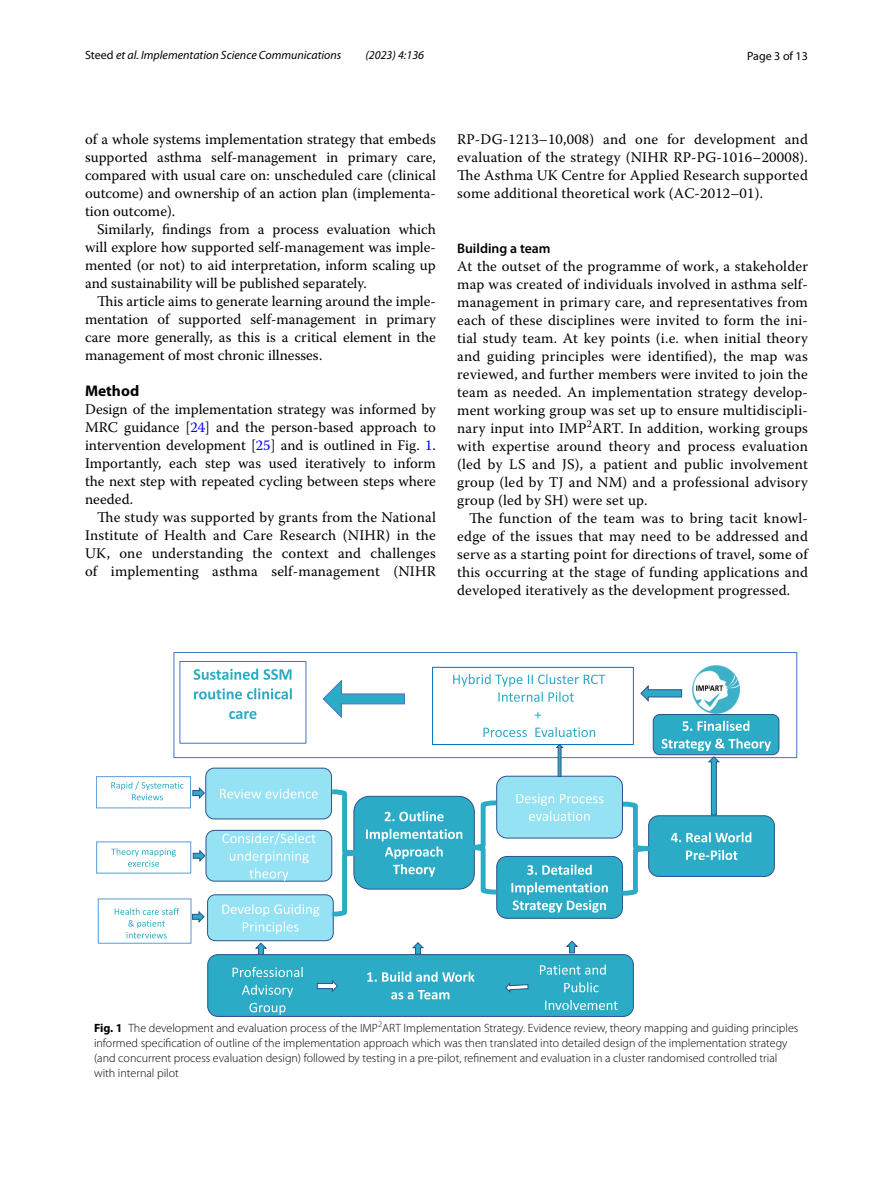
<style>
.page{position:relative;width:893px;height:1187px;background:#fff}
.page>*{position:absolute;margin:0;border:0;box-sizing:border-box;transform-origin:0 0}
.t1{font:700 15.45px "Myriad Pro";color:#000}
.t2{font:14.7px/18px "Warnock Pro";letter-spacing:.01em;color:#000;text-align:justify}
.t3{font:600 13.8px "Myriad Pro";color:#000}
.t4{font:300 12px/15px "Myriad Pro";color:#000}
.t5{font:italic 12px "Myriad Pro";color:#000}
.t6{font:12px "Myriad Pro";color:#000}
.s1{font-style:normal}
.s2{color:#00f}
.s3{font-weight:700}
</style>
<div class="page">
<img style="left:692px;top:665px;width:47px;height:48px">
<div style="left:432px;top:667px;width:202px;height:77px;border:1px solid #0070c0"></div>
<svg style="left:453px;top:674px;width:152px;height:27px"></svg>
<svg style="left:535px;top:711px;width:6px;height:7px"></svg>
<svg style="left:483px;top:727px;width:112px;height:10px"></svg>
<div style="left:180px;top:661px;width:126px;height:82px;border:1px solid #4472c4"></div>
<svg style="left:194px;top:668px;width:98px;height:11px"></svg>
<svg style="left:194px;top:688px;width:98px;height:11px"></svg>
<svg style="left:229px;top:711px;width:27px;height:8px"></svg>
<div style="left:174px;top:652px;width:623px;height:105px;border:1px solid #4472c4"></div>
<svg style="left:323px;top:679px;width:82px;height:39px"></svg>
<div style="left:96px;top:776px;width:95px;height:32px;border:1px solid #5b9bd5"></div>
<div style="left:206px;top:768px;width:126px;height:50px;background:#94e2f4;border-radius:8px"></div>
<div style="left:205px;top:767px;width:127px;height:52px;border:1px solid #2f528f;border-radius:8px"></div>
<svg style="left:220px;top:788px;width:98px;height:10px"></svg>
<div style="left:206px;top:830px;width:126px;height:51px;background:#94e2f4;border-radius:8px"></div>
<div style="left:206px;top:829px;width:126px;height:52px;border:1px solid #2f528f;border-radius:8px"></div>
<svg style="left:222px;top:832px;width:93px;height:48px"></svg>
<div style="left:208px;top:894px;width:125px;height:46px;background:#94e2f4;border-radius:8px"></div>
<div style="left:207px;top:894px;width:127px;height:47px;border:1px solid #2f528f;border-radius:8px"></div>
<svg style="left:222px;top:904px;width:97px;height:30px"></svg>
<svg style="left:115px;top:908px;width:64px;height:6px"></svg>
<svg style="left:127px;top:920px;width:40px;height:18px"></svg>
<svg style="left:111px;top:781px;width:73px;height:19px"></svg>
<div style="left:649px;top:815px;width:125px;height:61px;background:#2babc5;border-radius:10px"></div>
<div style="left:648px;top:815px;width:127px;height:61px;border:1px solid #2f528f;border-radius:10px"></div>
<svg style="left:671px;top:832px;width:80px;height:10px"></svg>
<svg style="left:686px;top:849px;width:51px;height:11px"></svg>
<svg style="left:327px;top:786px;width:326px;height:132px"></svg>
<svg style="left:111px;top:848px;width:65px;height:18px"></svg>
<svg style="left:192px;top:787px;width:13px;height:12px"></svg>
<svg style="left:192px;top:848px;width:14px;height:14px"></svg>
<svg style="left:192px;top:910px;width:13px;height:13px"></svg>
<svg style="left:255px;top:942px;width:12px;height:12px"></svg>
<svg style="left:412px;top:942px;width:12px;height:12px"></svg>
<div style="left:497px;top:776px;width:125px;height:62px;background:#94e2f4;border-radius:10px"></div>
<div style="left:496px;top:775px;width:127px;height:63px;border:1px solid #2f528f;border-radius:10px"></div>
<svg style="left:516px;top:793px;width:87px;height:28px"></svg>
<svg style="left:366px;top:798px;width:135px;height:98px"></svg>
<div style="left:653px;top:714px;width:126px;height:40px;background:#2babc5;border-radius:7px"></div>
<div style="left:653px;top:714px;width:126px;height:41px;border:1px solid #2f528f;border-radius:7px"></div>
<svg style="left:682px;top:720px;width:67px;height:10px"></svg>
<svg style="left:566px;top:940px;width:12px;height:13px"></svg>
<svg style="left:555px;top:743px;width:9px;height:34px"></svg>
<svg style="left:662px;top:738px;width:109px;height:77px"></svg>
<svg style="left:640px;top:685px;width:42px;height:17px"></svg>
<div style="left:208px;top:954px;width:425px;height:62px;background:#2babc5;border-radius:10px"></div>
<div style="left:207px;top:954px;width:427px;height:62px;border:1px solid #2f528f;border-radius:10px"></div>
<svg style="left:367px;top:971px;width:108px;height:10px"></svg>
<svg style="left:391px;top:990px;width:58px;height:9px"></svg>
<svg style="left:207px;top:966px;width:131px;height:48px"></svg>
<svg style="left:505px;top:964px;width:113px;height:45px"></svg>
<p class="t5" style="left:85px;top:48px;width:258px"><span class="s1">Steed</span> et al. Implementation Science Communications</p>
<p class="t5" style="left:365px;top:48px;width:60px">(2023) 4:136</p>
<p class="t6" style="left:747px;top:48px;width:62px">Page 3 of 13</p>
<p class="t2" style="left:85px;top:130px;width:352px">of a whole systems implementation strategy that embeds supported asthma self-management in primary care, compared with usual care on: unscheduled care (clinical outcome) and ownership of an action plan (implementa&shy;tion outcome).</p>
<p class="t2" style="left:85px;top:220px;width:352px;text-indent:12px">Similarly, findings from a process evaluation which will explore how supported self-management was imple&shy;mented (or not) to aid interpretation, inform scaling up and sustainability will be published separately.</p>
<p class="t2" style="left:85px;top:292px;width:352px;text-indent:12px">This article aims to generate learning around the imple&shy;mentation of supported self-management in primary care more generally, as this is a critical element in the management of most chronic illnesses.</p>
<p class="t1" style="left:85px;top:380px;width:56px">Method</p>
<p class="t2" style="left:85px;top:400px;width:352px">Design of the implementation strategy was informed by MRC guidance [<span class="s2">24</span>] and the person-based approach to intervention development [<span class="s2">25</span>] and is outlined in Fig. <span class="s2">1</span>.<br>Importantly, each step was used iteratively to inform the next step with repeated cycling between steps where needed.</p>
<p class="t2" style="left:85px;top:508px;width:352px;text-indent:12px">The study was supported by grants from the National Institute of Health and Care Research (NIHR) in the UK, one understanding the context and challenges of implementing asthma self-management (NIHR</p>
<p class="t2" style="left:457px;top:130px;width:352px">RP-DG-1213–10,008) and one for development and evaluation of the strategy (NIHR RP-PG-1016–20008).<br>The Asthma UK Centre for Applied Research supported some additional theoretical work (AC-2012–01).</p>
<p class="t3" style="left:457px;top:239px;width:95px">Building a team</p>
<p class="t2" style="left:457px;top:256px;width:352px">At the outset of the programme of work, a stakeholder map was created of individuals involved in asthma self&shy;management in primary care, and representatives from each of these disciplines were invited to form the ini&shy;tial study team. At key points (i.e. when initial theory and guiding principles were identified), the map was reviewed, and further members were invited to join the team as needed. An implementation strategy develop&shy;ment working group was set up to ensure multidiscipli&shy;nary input into IMP<sup>2</sup>ART. In addition, working groups with expertise around theory and process evaluation (led by LS and JS), a patient and public involvement group (led by TJ and NM) and a professional advisory group (led by SH) were set up.</p>
<p class="t2" style="left:457px;top:508px;width:352px;text-indent:12px">The function of the team was to bring tacit knowl&shy;edge of the issues that may need to be addressed and serve as a starting point for directions of travel, some of this occurring at the stage of funding applications and developed iteratively as the development progressed.</p>
<p class="t4" style="left:94px;top:1020px;width:706px"><span class="s3">Fig. 1</span> The development and evaluation process of the -IMP<sup>2</sup>ART Implementation Strategy. Evidence review, theory mapping and guiding principles informed specification of outline of the implementation approach which was then translated into detailed design of the implementation strategy (and concurrent process evaluation design) followed by testing in a pre-pilot, refinement and evaluation in a cluster randomised controlled trial with internal pilot</p>
</div>
